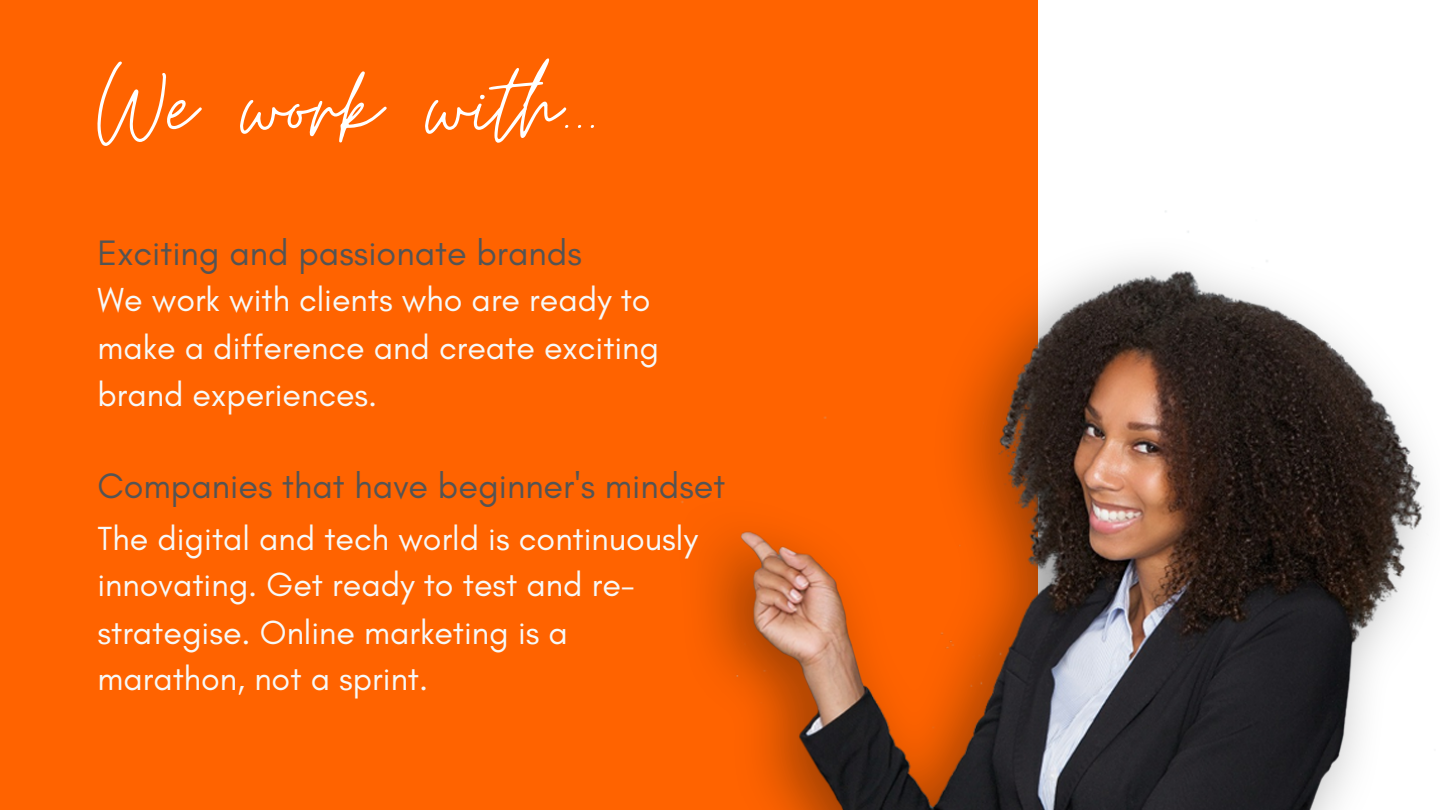
<style>
.page{position:relative;width:1440px;height:810px;background:#fff}
.page>*{position:absolute;margin:0;border:0;box-sizing:border-box;transform-origin:0 0}
.t1{font:120px "Moon Time";color:#fff}
.t2{font:36px "Glacial Indifference";color:#545454}
.t3{font:34px/47.2px "Glacial Indifference";color:#f7f9f8}
</style>
<div class="page">
<div style="left:0;top:0;width:1037px;height:810px;background:#ff6300"></div>
<img style="left:624px;top:210px;width:802px;height:600px">
<p class="t1" style="left:98px;top:32px;width:503px">We work with .</p>
<p class="t2" style="left:98px;top:231px;width:486px">Exciting and passionate brands</p>
<p class="t3" style="left:98px;top:276px;width:563px">We work with clients who are ready to make a difference and create exciting brand experiences.</p>
<p class="t2" style="left:98px;top:464px;width:629px">Companies that have beginner's mindset</p>
<p class="t3" style="left:98px;top:514px;width:602px">The digital and tech world is continuously</p>
<p class="t3" style="left:98px;top:561px;width:539px">innovating. Get ready to test and re-</p>
<p class="t3" style="left:98px;top:608px;width:472px">strategise. Online marketing is a</p>
<p class="t3" style="left:98px;top:655px;width:332px">marathon, not a sprint.</p>
</div>
